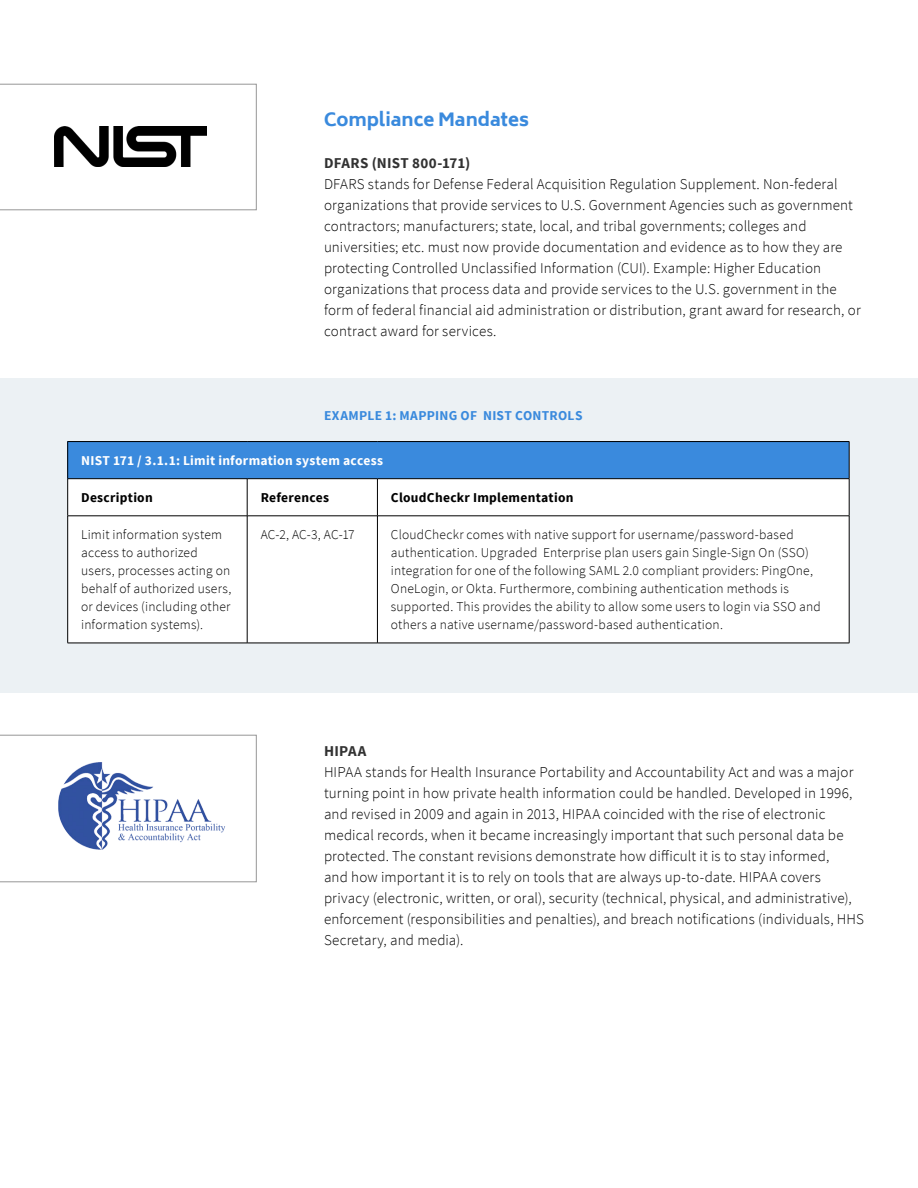
<style>
.page{position:relative;width:918px;height:1188px;background:#fff}
.page>*{position:absolute;margin:0;border:0;box-sizing:border-box;transform-origin:0 0}
.Header_1{font:800 18px "Biryani";letter-spacing:-.005em;color:#3a8add}
.body_subhead{font:300 15px/21px "Source Sans Pro";letter-spacing:.01em;color:#000}
.Body_Copy{font:300 13.5px/18px "Source Sans Pro";letter-spacing:.015em;color:#000}
.Body_Copy-2{font:700 13.5px "Source Sans Pro";letter-spacing:.02em;color:#000}
.Body_Copy-3{font:700 13.5px "Source Sans Pro";letter-spacing:.02em;color:#fff}
.sidebar_title{font:700 13.5px "Source Sans Pro";letter-spacing:.02em;color:#3a8add}
.s1{font-weight:700;color:#323232}
</style>
<div class="page">
<div style="left:0;top:378px;width:918px;height:315px;background:#ecf1f4"></div>
<div style="left:68px;top:442px;width:781px;height:37px;background:#3a8add"></div>
<div style="left:68px;top:479px;width:781px;height:164px;background:#fff"></div>
<hr style="left:68px;top:441px;width:179px;height:1px;background:#000">
<hr style="left:67px;top:442px;width:1px;height:36px;background:#000">
<hr style="left:247px;top:441px;width:130px;height:1px;background:#000">
<hr style="left:377px;top:441px;width:472px;height:1px;background:#000">
<hr style="left:849px;top:442px;width:1px;height:36px;background:#000">
<hr style="left:68px;top:478px;width:179px;height:1px;background:#000">
<hr style="left:67px;top:479px;width:1px;height:37px;background:#000">
<hr style="left:247px;top:478px;width:130px;height:1px;background:#000">
<hr style="left:247px;top:479px;width:1px;height:37px;background:#000">
<hr style="left:377px;top:478px;width:472px;height:1px;background:#000">
<hr style="left:377px;top:479px;width:1px;height:37px;background:#000">
<hr style="left:849px;top:479px;width:1px;height:37px;background:#000">
<hr style="left:68px;top:516px;width:179px;height:1px;background:#000">
<hr style="left:67px;top:516px;width:1px;height:127px;background:#000">
<hr style="left:247px;top:516px;width:130px;height:1px;background:#000">
<hr style="left:247px;top:516px;width:1px;height:127px;background:#000">
<hr style="left:377px;top:516px;width:472px;height:1px;background:#000">
<hr style="left:377px;top:516px;width:1px;height:127px;background:#000">
<hr style="left:849px;top:516px;width:1px;height:127px;background:#000">
<hr style="left:68px;top:643px;width:179px;height:1px;background:#000">
<hr style="left:247px;top:643px;width:130px;height:1px;background:#000">
<hr style="left:377px;top:643px;width:472px;height:1px;background:#000">
<svg style="left:0;top:84px;width:256px;height:126px"></svg>
<svg style="left:0;top:735px;width:256px;height:147px"></svg>
<p class="Header_1" style="left:324px;top:109px;width:207px">Compliance Mandates</p>
<p class="body_subhead" style="left:324px;top:153px;width:538px"><span class="s1">DFARS (NIST 800-171)<br></span>DFARS stands for Defense Federal Acquisition Regulation Supplement. Non-federal organizations that provide services to U.S. Government Agencies such as government contractors; manufacturers; state, local, and tribal governments; colleges and universities; etc. must now provide documentation and evidence as to how they are protecting Controlled Unclassified Information (CUI). Example: Higher Education organizations that process data and provide services to the U.S. government in the form of federal financial aid administration or distribution, grant award for research, or contract award for services.</p>
<p class="sidebar_title" style="left:324px;top:407px;width:260px">EXAMPLE 1: MAPPING OF NIST CONTROLS</p>
<p class="Body_Copy-3" style="left:81px;top:452px;width:303px">NIST 171 / 3.1.1: Limit information system access</p>
<p class="Body_Copy-2" style="left:81px;top:489px;width:73px">Description</p>
<p class="Body_Copy-2" style="left:261px;top:489px;width:70px">References</p>
<p class="Body_Copy-2" style="left:391px;top:489px;width:184px">CloudCheckr Implementation</p>
<p class="Body_Copy" style="left:81px;top:526px;width:152px">Limit information system access to authorized users, processes acting on behalf of authorized users, or devices (including other information systems).</p>
<p class="Body_Copy" style="left:261px;top:526px;width:96px">AC-2, AC-3, AC-17</p>
<p class="Body_Copy" style="left:391px;top:526px;width:432px">CloudCheckr comes with native support for username/password-based authentication. Upgraded Enterprise plan users gain Single-Sign On (SSO) integration for one of the following SAML 2.0 compliant providers: PingOne, OneLogin, or Okta. Furthermore, combining authentication methods is supported. This provides the ability to allow some users to login via SSO and others a native username/password-based authentication.</p>
<p class="body_subhead" style="left:324px;top:741px;width:542px"><span class="s1">HIPAA<br></span>HIPAA stands for Health Insurance Portability and Accountability Act and was a major turning point in how private health information could be handled. Developed in 1996, and revised in 2009 and again in 2013, HIPAA coincided with the rise of electronic medical records, when it became increasingly important that such personal data be protected. The constant revisions demonstrate how difficult it is to stay informed,<br>and how important it is to rely on tools that are always up-to-date. HIPAA covers privacy (electronic, written, or oral), security (technical, physical, and administrative), enforcement (responsibilities and penalties), and breach notifications (individuals, HHS Secretary, and media).</p>
</div>
